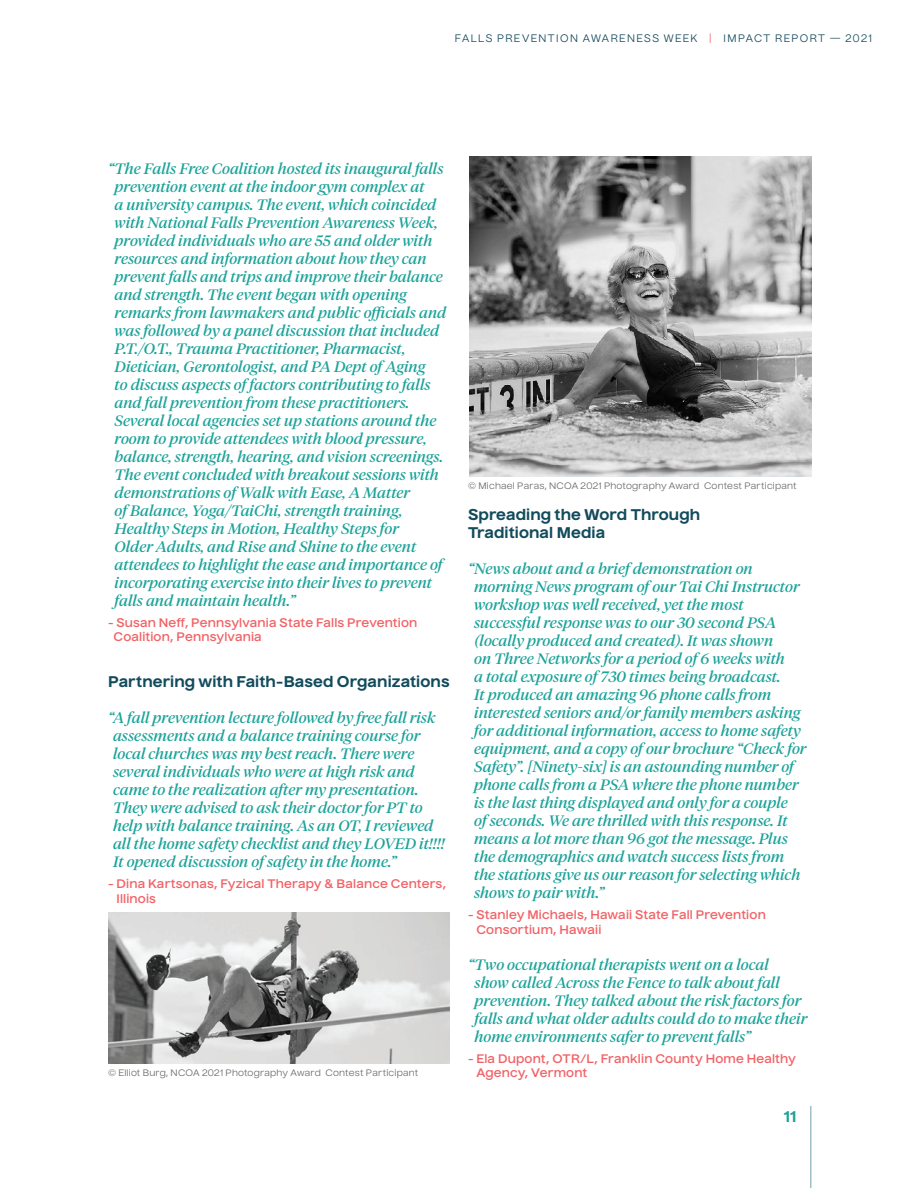
<style>
.page{position:relative;width:918px;height:1188px;background:#fff}
.page>*{position:absolute;margin:0;border:0;box-sizing:border-box;transform-origin:0 0}
.t1{font:italic 15px/18px "Tiempos Headline";color:#1ca39a;scale:1.05 1}
.t2{font:700 15px/18px "Nuckle";letter-spacing:.005em;color:#124b5c;scale:1.05 1}
.t3{font:700 15px "Nuckle";color:#1ca39a;scale:1.05 1}
.t4{font:600 12px/14.4px "Nuckle";letter-spacing:.015em;color:#f16266;scale:1.05 1}
.t5{font:10.5px "Nuckle";letter-spacing:.135em;color:#15495d}
.t6{font:9px "Nuckle";letter-spacing:.02em;color:#666;scale:1.05 1}
.s1{color:#f16266}
</style>
<div class="page">
<hr style="left:810px;top:1106px;width:2px;height:82px;background:#9fc0c7">
<img style="left:108px;top:913px;width:342px;height:151px">
<svg style="left:469px;top:157px;width:343px;height:319px;background:#9a9a9a"></svg>
<p class="t5" style="left:455px;top:32px;width:419px">FALLS PREVENTION AWARENESS WEEK <span class="s1">|</span> IMPACT REPORT — 2021</p>
<p class="t1" style="left:115px;top:159px;width:319px;text-indent:-7px">“The Falls Free Coalition hosted its inaugural falls prevention event at the indoor gym complex at<br>a university campus. The event, which coincided with National Falls Prevention Awareness Week, provided individuals who are 55 and older with resources and information about how they can prevent falls and trips and improve their balance and strength. The event began with opening remarks from lawmakers and public ofcials and was followed by a panel discussion that included P.T./O.T., Trauma Practitioner, Pharmacist, Dietician, Gerontologist, and PA Dept ofAging<br>to discuss aspects offactors contributing to falls and fall prevention from these practitioners.<br>Several local agencies set up stations around the room to provide attendees with blood pressure, balance, strength, hearing, and vision screenings.<br>The event concluded with breakout sessions with demonstrations ofWalk with Ease, A Matter ofBalance, Yoga/TaiChi, strength training, Healthy Steps in Motion, Healthy Steps for<br>Older Adults, and Rise and Shine to the event attendees to highlight the ease and importance of incorporating exercise into their lives to prevent falls and maintain health.”</p>
<p class="t4" style="left:108px;top:615px;width:296px">- Susan Neff, Pennsylvania State Falls Prevention</p>
<h6 class="t4" style="left:114px;top:630px;width:143px">Coalition, Pennsylvania</h6>
<p class="t2" style="left:108px;top:673px;width:327px">Partnering with Faith-Based Organizations</p>
<p class="t1" style="left:113px;top:708px;width:317px;text-indent:-5px">“A fall prevention lecture followed by free fall risk assessments and a balance training course for local churches was my best reach. There were several individuals who were at high risk and came to the realization after my presentation.<br>They were advised to ask their doctor for PT to help with balance training. As an OT, I reviewed all the home safety checklist and they LOVED it!!!!<br>It opened discussion ofsafety in the home.”</p>
<p class="t4" style="left:116px;top:877px;width:315px;text-indent:-8px">- Dina Kartsonas, Fyzical Therapy &amp; Balance Centers,<br>Illinois</p>
<p class="t6" style="left:108px;top:1068px;width:297px">© Elliot Burg, NCOA 2021 Photography Award Contest Participant</p>
<p class="t6" style="left:468px;top:480px;width:315px">© Michael Paras, NCOA 2021 Photography Award Contest Participant</p>
<p class="t2" style="left:468px;top:505px;width:223px">Spreading the Word Through<br>Traditional Media</p>
<p class="t1" style="left:474px;top:559px;width:318px;text-indent:-6px">“News about and a briefdemonstration on morning News program ofour Tai Chi Instructor workshop was well received, yet the most successful response was to our 30 second PSA (locally produced and created). It was shown<br>on Three Networks for a period of6 weeks with<br>a total exposure of730 times being broadcast.<br>It produced an amazing 96 phone calls from interested seniors and/or family members asking for additional information, access to home safety equipment, and a copy ofour brochure “Check for Safety”. [Ninety-six] is an astounding number of phone calls from a PSA where the phone number is the last thing displayed and only for a couple ofseconds. We are thrilled with this response. It means a lot more than 96 got the message. Plus the demographics and watch success lists from the stations give us our reason for selecting which shows to pair with.”</p>
<p class="t4" style="left:468px;top:908px;width:285px">- Stanley Michaels, Hawaii State Fall Prevention</p>
<p class="t4" style="left:476px;top:922px;width:121px">Consortium, Hawaii</p>
<p class="t1" style="left:475px;top:955px;width:318px;text-indent:-7px">“Two occupational therapists went on a local<br>show called Across the Fence to talk about fall prevention. They talked about the risk factors for falls and what older adults could do to make their home environments safer to prevent falls”</p>
<p class="t4" style="left:476px;top:1051px;width:306px;text-indent:-8px">- Ela Dupont, OTR/L, Franklin County Home Healthy<br>Agency, Vermont</p>
<p class="t3" style="left:784px;top:1107px;width:14px">11</p>
</div>
